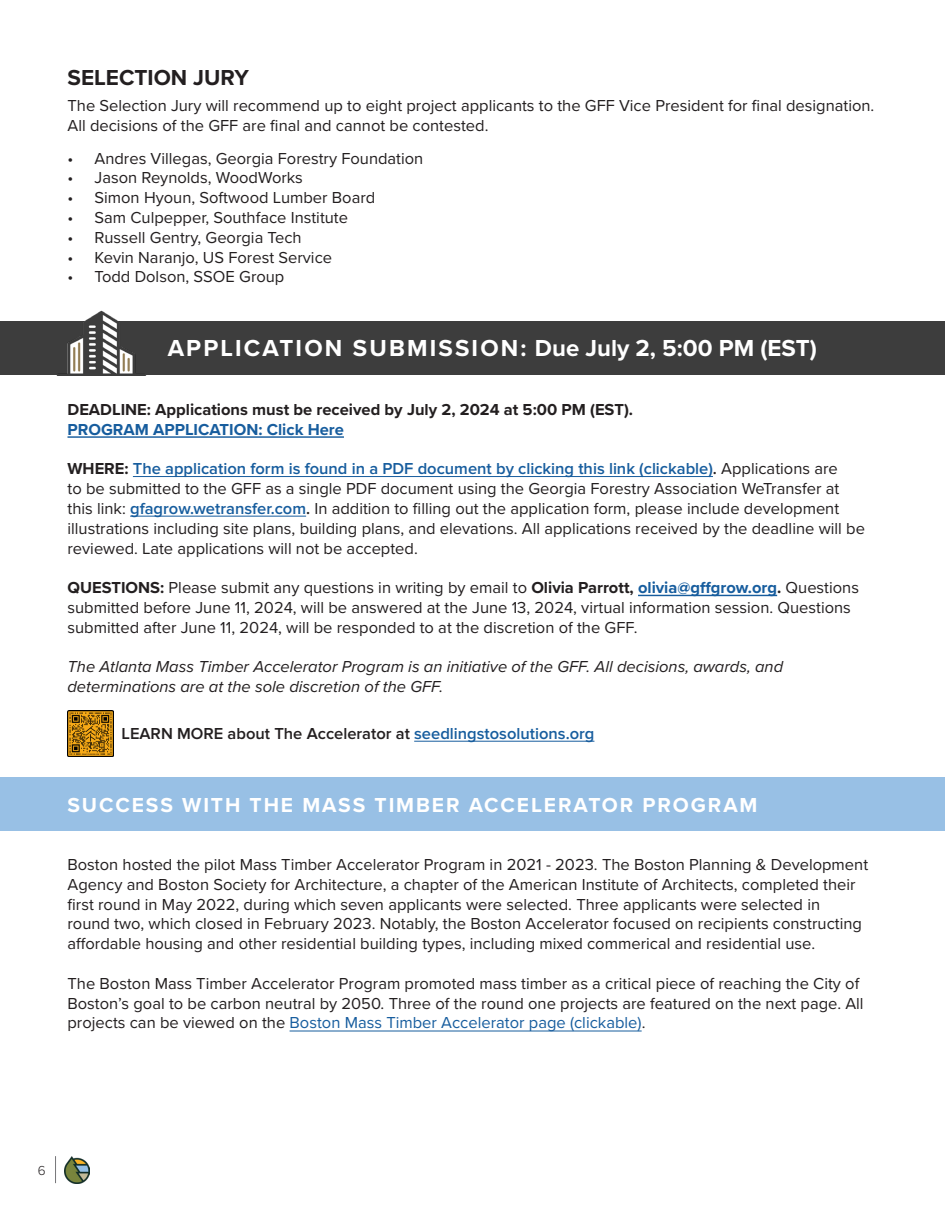
<style>
.page{position:relative;width:945px;height:1215px;background:#fff}
.page>*{position:absolute;margin:0;border:0;box-sizing:border-box;transform-origin:0 0}
.t1{font:700 24px "Proxima Nova";letter-spacing:.09em;color:#fff}
.t2{font:700 22.5px "Proxima Nova";color:#231f20}
.t3{font:700 21px "Proxima Nova";letter-spacing:.09em;color:#fff}
.t4{font:16.5px/19.8px "Proxima Nova";color:#231f20}
.t5{font:italic 16.5px/19.8px "Proxima Nova";color:#231f20}
.t6{font:700 16.5px "Proxima Nova";color:#231f20}
.t7{font:600 16.5px "Proxima Nova";color:#231f20}
.t8{font:700 16.5px "Proxima Nova";color:#175d9e}
.t9{font:300 13.5px "Proxima Nova";color:#231f20}
.s1{font-weight:700}
.s2{font-weight:600;color:#175d9e}
.s3{font-weight:600}
.s4{font-weight:700;color:#175d9e}
.s5{color:#175d9e}
</style>
<div class="page">
<img style="left:65px;top:1156px;width:25px;height:27px">
<svg style="left:55px;top:1156px;width:1px;height:27px"></svg>
<div style="left:0;top:321px;width:945px;height:54px;background:#3d3d3d"></div>
<hr style="left:68px;top:436px;width:276px;height:2px;background:#175d9e">
<hr style="left:133px;top:476px;width:580px;height:1px;background:#175d9e">
<hr style="left:130px;top:516px;width:176px;height:1px;background:#175d9e">
<hr style="left:638px;top:595px;width:139px;height:1px;background:#175d9e">
<div style="left:0;top:777px;width:945px;height:54px;background:#98c0e5"></div>
<img style="left:58px;top:310px;width:78px;height:64px">
<img style="left:67px;top:710px;width:46px;height:46px">
<hr style="left:290px;top:1031px;width:352px;height:1px;background:#175d9e">
<hr style="left:414px;top:741px;width:180px;height:1px;background:#175d9e">
<p class="t2" style="left:68px;top:61px;width:183px">SELECTION JURY</p>
<p class="t4" style="left:68px;top:95px;width:808px">The Selection Jury will recommend up to eight project applicants to the GFF Vice President for final designation.<br>All decisions of the GFF are final and cannot be contested.</p>
<p class="t4" style="left:68px;top:147px;width:357px">• Andres Villegas, Georgia Forestry Foundation</p>
<p class="t4" style="left:68px;top:167px;width:237px">• Jason Reynolds, WoodWorks</p>
<p class="t4" style="left:68px;top:187px;width:309px">• Simon Hyoun, Softwood Lumber Board</p>
<p class="t4" style="left:68px;top:207px;width:282px">• Sam Culpepper, Southface Institute</p>
<p class="t4" style="left:68px;top:227px;width:236px">• Russell Gentry, Georgia Tech</p>
<p class="t4" style="left:68px;top:246px;width:266px">• Kevin Naranjo, US Forest Service</p>
<p class="t4" style="left:68px;top:266px;width:218px">• Todd Dolson, SSOE Group</p>
<p class="t1" style="left:168px;top:330px;width:651px">APPLICATION SUBMISSION: Due July 2, 5:00 PM (EST)</p>
<p class="t6" style="left:68px;top:397px;width:567px">DEADLINE: Applications must be received by July 2, 2024 at 5:00 PM (EST).</p>
<p class="t8" style="left:68px;top:417px;width:278px">PROGRAM APPLICATION: Click Here</p>
<p class="t4" style="left:68px;top:458px;width:799px"><span class="s1">WHERE:</span> <span class="s2">The application form is found in a PDF document by clicking this link (clickable)</span><span class="s3">.</span> Applications are<br>to be submitted to the GFF as a single PDF document using the Georgia Forestry Association WeTransfer at this link: <span class="s2">gfagrow.wetransfer.com</span><span class="s3">.</span> In addition to filling out the application form, please include development illustrations including site plans, building plans, and elevations. All applications received by the deadline will be reviewed. Late applications will not be accepted.</p>
<p class="t4" style="left:68px;top:577px;width:793px"><span class="s1">QUESTIONS:</span> Please submit any questions in writing by email to <span class="s1">Olivia Parrott,</span> <span class="s4">olivia@gffgrow.org</span><span class="s1">.</span> Questions submitted before June 11, 2024, will be answered at the June 13, 2024, virtual information session. Questions submitted after June 11, 2024, will be responded to at the discretion of the GFF.</p>
<p class="t5" style="left:68px;top:656px;width:717px">The Atlanta Mass Timber Accelerator Program is an initiative of the GFF. All decisions, awards, and determinations are at the sole discretion of the GFF.</p>
<p class="t7" style="left:122px;top:724px;width:474px">LEARN MORE about The Accelerator at <span class="s5">seedlingstosolutions.org</span></p>
<p class="t3" style="left:68px;top:790px;width:692px">SUCCESS WITH THE MASS TIMBER ACCELERATOR PROGRAM</p>
<p class="t4" style="left:68px;top:854px;width:802px">Boston hosted the pilot Mass Timber Accelerator Program in 2021 - 2023. The Boston Planning &amp; Development Agency and Boston Society for Architecture, a chapter of the American Institute of Architects, completed their first round in May 2022, during which seven applicants were selected. Three applicants were selected in<br>round two, which closed in February 2023. Notably, the Boston Accelerator focused on recipients constructing affordable housing and other residential building types, including mixed commerical and residential use.</p>
<p class="t4" style="left:68px;top:973px;width:798px">The Boston Mass Timber Accelerator Program promoted mass timber as a critical piece of reaching the City of<br>Boston’s goal to be carbon neutral by 2050. Three of the round one projects are featured on the next page. All projects can be viewed on the <span class="s5">Boston Mass Timber Accelerator page (clickable)</span>.</p>
<p class="t9" style="left:38px;top:1160px;width:9px">6</p>
</div>
